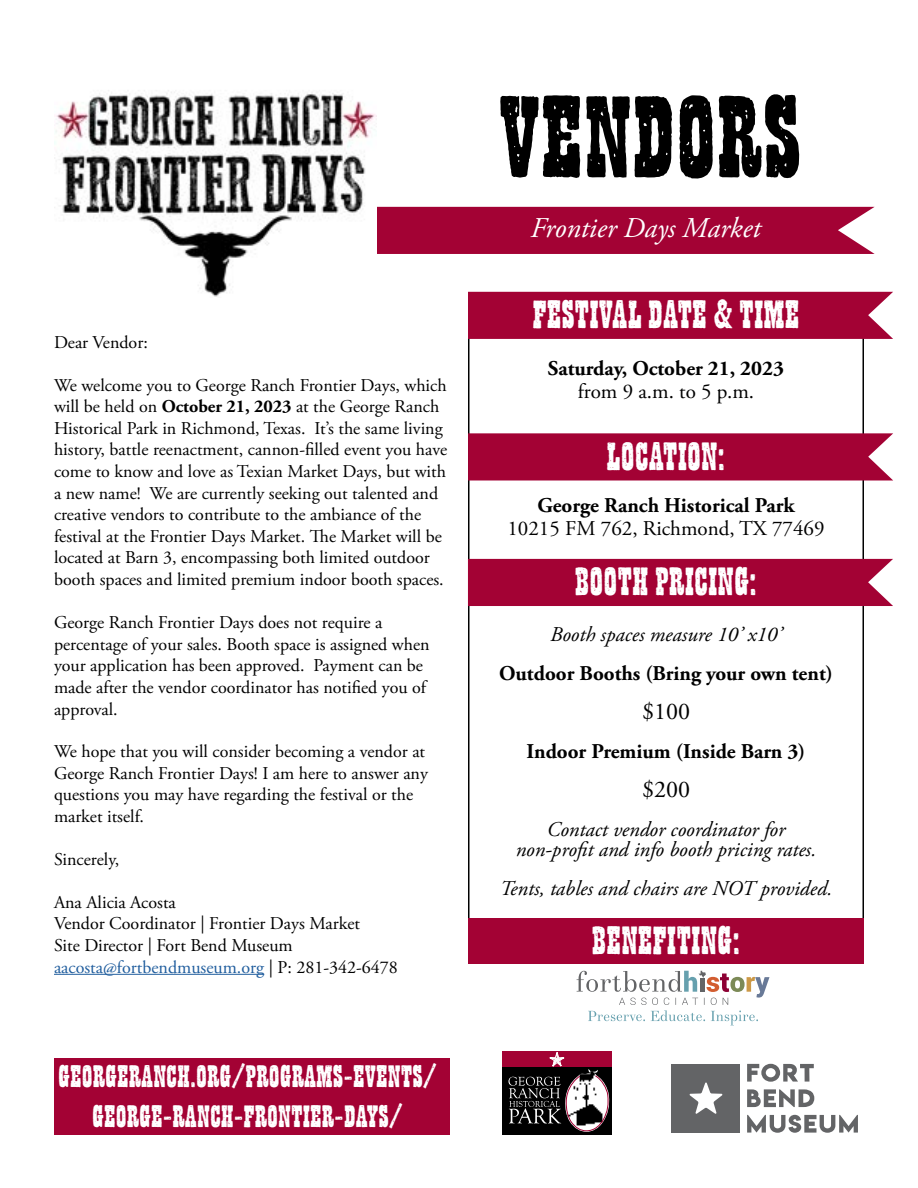
<style>
.page{position:relative;width:918px;height:1188px;background:#fff}
.page>*{position:absolute;margin:0;border:0;box-sizing:border-box;transform-origin:0 0}
.t1{font:123px "Wanted Let Plain";color:#000}
.t2{font:42px "Wanted Let Plain";color:#fff}
.t3{font:33px/39.6px "Wanted Let Plain";color:#fff;text-align:center}
.t4{font:italic 28.65px "Adobe Garamond Pro";color:#fff}
.t5{font:24px "Adobe Garamond Pro";color:#000}
.t6{font:italic 21px/19.5px "Adobe Garamond Pro";color:#000;text-align:center}
.t7{font:700 21px "Adobe Garamond Pro";color:#000}
.t8{font:21px "Adobe Garamond Pro";color:#000}
.t9{font:18px/21.6px "Adobe Garamond Pro";color:#000}
.s1{font-weight:700}
.s2{color:#215e9e}
</style>
<div class="page">
<div style="left:377px;top:207px;width:498px;height:47px;background:#a30234"></div>
<div style="left:54px;top:1058px;width:396px;height:77px;background:#a30234"></div>
<div style="left:468px;top:292px;width:425px;height:47px;background:#a30234"></div>
<hr style="left:54px;top:974px;width:210px;height:1px;background:#215e9e">
<img style="left:54px;top:90px;width:323px;height:207px">
<div style="left:468px;top:433px;width:425px;height:47px;background:#a30234"></div>
<div style="left:468px;top:559px;width:425px;height:47px;background:#a30234"></div>
<div style="left:502px;top:1067px;width:110px;height:68px;background:#000"></div>
<div style="left:502px;top:1052px;width:110px;height:15px;background:#a30234"></div>
<svg style="left:508px;top:1052px;width:102px;height:80px"></svg>
<div style="left:468px;top:919px;width:396px;height:45px;background:#a30234"></div>
<svg style="left:577px;top:971px;width:193px;height:54px"></svg>
<div style="left:671px;top:1064px;width:68px;height:69px;background:#636466"></div>
<svg style="left:689px;top:1082px;width:34px;height:32px"></svg>
<svg style="left:747px;top:1115px;width:111px;height:18px"></svg>
<svg style="left:747px;top:1089px;width:67px;height:18px"></svg>
<svg style="left:747px;top:1064px;width:67px;height:18px"></svg>
<p class="t9" style="left:54px;top:332px;width:95px">Dear Vendor:</p>
<p class="t9" style="left:54px;top:375px;width:395px">We welcome you to George Ranch Frontier Days, which will be held on <span class="s1">October 21, 2023</span> at the George Ranch Historical Park in Richmond, Texas. It’s the same living history, battle reenactment, cannon-filled event you have come to know and love as Texian Market Days, but with a new name! We are currently seeking out talented and creative vendors to contribute to the ambiance of the festival at the Frontier Days Market. The Market will be located at Barn 3, encompassing both limited outdoor booth spaces and limited premium indoor booth spaces.</p>
<p class="t9" style="left:54px;top:612px;width:377px">George Ranch Frontier Days does not require a percentage of your sales. Booth space is assigned when your application has been approved. Payment can be made after the vendor coordinator has notified you of approval.</p>
<p class="t9" style="left:54px;top:741px;width:375px">We hope that you will consider becoming a vendor at George Ranch Frontier Days! I am here to answer any questions you may have regarding the festival or the market itself.</p>
<p class="t9" style="left:54px;top:849px;width:67px">Sincerely,</p>
<p class="t9" style="left:54px;top:892px;width:345px">Ana Alicia Acosta<br>Vendor Coordinator | Frontier Days Market<br>Site Director | Fort Bend Museum <span class="s2">aacosta@fortbendmuseum.org</span> | P: 281-342-6478</p>
<h3 class="t3" style="left:58px;top:1056px;width:380px">GEORGERANCH.ORG/PROGRAMS-EVENTS/<br>GEORGE-RANCH-FRONTIER-DAYS/</h3>
<h1 class="t1" style="left:498px;top:69px;width:305px">VENDORS</h1>
<h3 class="t4" style="left:531px;top:211px;width:231px">Frontier Days Market</h3>
<h2 class="t2" style="left:532px;top:291px;width:269px">FESTIVAL DATE &amp; TIME</h2>
<p class="t7" style="left:548px;top:356px;width:238px">Saturday, October 21, 2023</p>
<p class="t8" style="left:578px;top:378px;width:178px">from 9 a.m. to 5 p.m.</p>
<h2 class="t2" style="left:607px;top:433px;width:120px">LOCATION:</h2>
<p class="t7" style="left:537px;top:494px;width:259px">George Ranch Historical Park</p>
<p class="t8" style="left:507px;top:516px;width:319px">10215 FM 762, Richmond, TX 77469</p>
<h2 class="t2" style="left:575px;top:559px;width:184px">BOOTH PRICING:</h2>
<p class="t6" style="left:550px;top:625px;width:233px">Booth spaces measure 10’ x10’</p>
<p class="t7" style="left:499px;top:661px;width:335px">Outdoor Booths (Bring your own tent)</p>
<h3 class="t5" style="left:642px;top:697px;width:49px">$100</h3>
<p class="t7" style="left:527px;top:739px;width:280px">Indoor Premium (Inside Barn 3)</p>
<h3 class="t5" style="left:642px;top:775px;width:49px">$200</h3>
<p class="t6" style="left:516px;top:820px;width:302px">Contact vendor coordinator for non-profit and info booth pricing rates.</p>
<p class="t6" style="left:500px;top:879px;width:334px">Tents, tables and chairs are NOT provided.</p>
<h2 class="t2" style="left:592px;top:918px;width:150px">BENEFITING:</h2>
</div>
